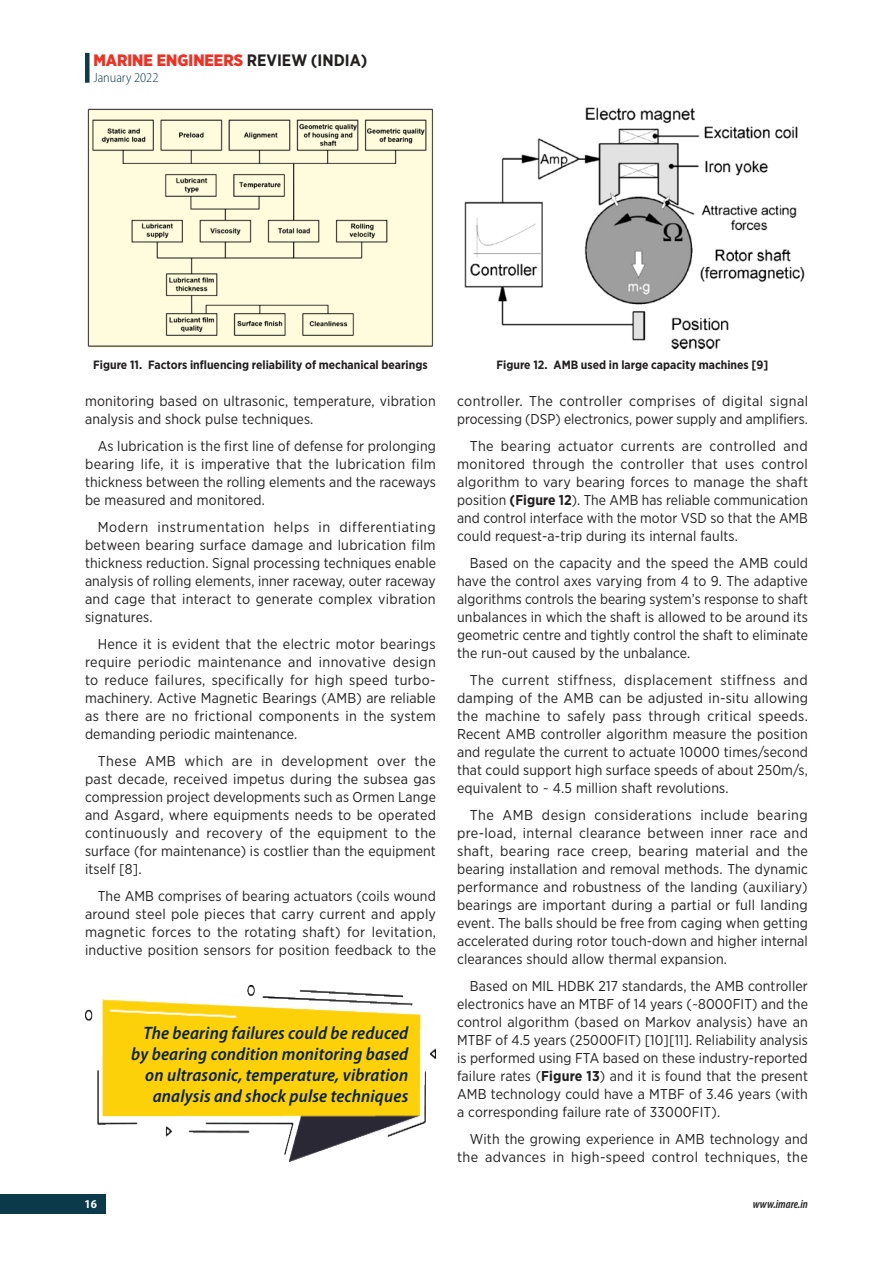
<style>
.page{position:relative;width:893px;height:1263px;background:#fff}
.page>*{position:absolute;margin:0;border:0;box-sizing:border-box;transform-origin:0 0}
.t1{font:italic 600 semi-condensed 18px/21px "Myriad Pro";letter-spacing:.01em;color:#062122;text-align:right}
.t2{font:900 16.5px "Gotham Narrow";color:#ee3123}
.t3{font:14.25px/18px "Gotham Narrow";letter-spacing:.01em;color:#221f1f;text-align:justify}
.t4{font:300 semi-condensed 13.5px "Myriad Pro";color:#0b3b4a}
.t5{font:700 12px "Gotham Narrow";color:#221f1f}
.t6{font:italic 600 condensed 12px "Myriad Pro";color:#221f1f}
.t7{font:700 semi-condensed 12px "Myriad Pro";color:#fff}
.s1{font-weight:700;color:#221f1f}
.s2{font-weight:700}
</style>
<div class="page">
<div style="left:0;top:1194px;width:105px;height:19px;background:#0b3b4a"></div>
<div style="left:85px;top:53px;width:5px;height:30px;background:#0b3b4a"></div>
<img style="left:464px;top:107px;width:340px;height:243px">
<img style="left:85px;top:986px;width:351px;height:176px">
<img style="left:88px;top:108px;width:345px;height:239px">
<p class="t2" style="left:93px;top:53px;width:275px">MARINE ENGINEERS <span class="s1">REVIEW (INDIA)</span></p>
<p class="t4" style="left:93px;top:73px;width:66px">January 2022</p>
<p class="t5" style="left:93px;top:359px;width:336px">Figure 11. Factors influencing reliability of mechanical bearings</p>
<p class="t5" style="left:497px;top:359px;width:273px">Figure 12. AMB used in large capacity machines [9]</p>
<p class="t3" style="left:85px;top:393px;width:352px">monitoring based on ultrasonic, temperature, vibration analysis and shock pulse techniques.</p>
<p class="t3" style="left:85px;top:438px;width:352px;text-indent:13px">As lubrication is the first line of defense for prolonging bearing life, it is imperative that the lubrication film thickness between the rolling elements and the raceways be measured and monitored.</p>
<p class="t3" style="left:85px;top:519px;width:352px;text-indent:13px">Modern instrumentation helps in differentiating between bearing surface damage and lubrication film thickness reduction. Signal processing techniques enable analysis of rolling elements, inner raceway, outer raceway and cage that interact to generate complex vibration signatures.</p>
<p class="t3" style="left:85px;top:636px;width:352px;text-indent:13px">Hence it is evident that the electric motor bearings require periodic maintenance and innovative design to reduce failures, specifically for high speed turbo&shy;machinery. Active Magnetic Bearings (AMB) are reliable as there are no frictional components in the system demanding periodic maintenance.</p>
<p class="t3" style="left:85px;top:753px;width:352px;text-indent:13px">These AMB which are in development over the past decade, received impetus during the subsea gas compression project developments such as Ormen Lange and Asgard, where equipments needs to be operated continuously and recovery of the equipment to the surface (for maintenance) is costlier than the equipment itself [8].</p>
<p class="t3" style="left:85px;top:888px;width:353px;text-indent:13px">The AMB comprises of bearing actuators (coils wound around steel pole pieces that carry current and apply magnetic forces to the rotating shaft) for levitation, inductive position sensors for position feedback to the</p>
<p class="t1" style="left:131px;top:1024px;width:279px">The bearing failures could be reduced by bearing condition monitoring based on ultrasonic, temperature, vibration analysis and shock pulse techniques</p>
<p class="t3" style="left:457px;top:393px;width:352px">controller. The controller comprises of digital signal processing (DSP) electronics, power supply and amplifiers.</p>
<p class="t3" style="left:457px;top:438px;width:352px;text-indent:13px">The bearing actuator currents are controlled and monitored through the controller that uses control algorithm to vary bearing forces to manage the shaft position <span class="s2">(Figure 12</span>). The AMB has reliable communication and control interface with the motor VSD so that the AMB could request-a-trip during its internal faults.</p>
<p class="t3" style="left:457px;top:555px;width:352px;text-indent:13px">Based on the capacity and the speed the AMB could have the control axes varying from 4 to 9. The adaptive algorithms controls the bearing system’s response to shaft unbalances in which the shaft is allowed to be around its geometric centre and tightly control the shaft to eliminate the run-out caused by the unbalance.</p>
<p class="t3" style="left:457px;top:672px;width:352px;text-indent:13px">The current stiffness, displacement stiffness and damping of the AMB can be adjusted in-situ allowing the machine to safely pass through critical speeds.<br>Recent AMB controller algorithm measure the position and regulate the current to actuate 10000 times/second that could support high surface speeds of about 250m/s, equivalent to ~ 4.5 million shaft revolutions.</p>
<p class="t3" style="left:457px;top:807px;width:352px;text-indent:13px">The AMB design considerations include bearing pre-load, internal clearance between inner race and shaft, bearing race creep, bearing material and the bearing installation and removal methods. The dynamic performance and robustness of the landing (auxiliary) bearings are important during a partial or full landing event. The balls should be free from caging when getting accelerated during rotor touch-down and higher internal clearances should allow thermal expansion.</p>
<p class="t3" style="left:457px;top:978px;width:352px;text-indent:13px">Based on MIL HDBK 217 standards, the AMB controller electronics have an MTBF of 14 years (~8000FIT) and the control algorithm (based on Markov analysis) have an MTBF of 4.5 years (25000FIT) [10][11]. Reliability analysis is performed using FTA based on these industry-reported failure rates (<span class="s2">Figure 13</span>) and it is found that the present AMB technology could have a MTBF of 3.46 years (with a corresponding failure rate of 33000FIT).</p>
<p class="t3" style="left:457px;top:1131px;width:352px;text-align:right">With the growing experience in AMB technology and the advances in high-speed control techniques, the</p>
<p class="t7" style="left:85px;top:1197px;width:14px">16</p>
<p class="t6" style="left:753px;top:1197px;width:57px">www.imare.in</p>
</div>
